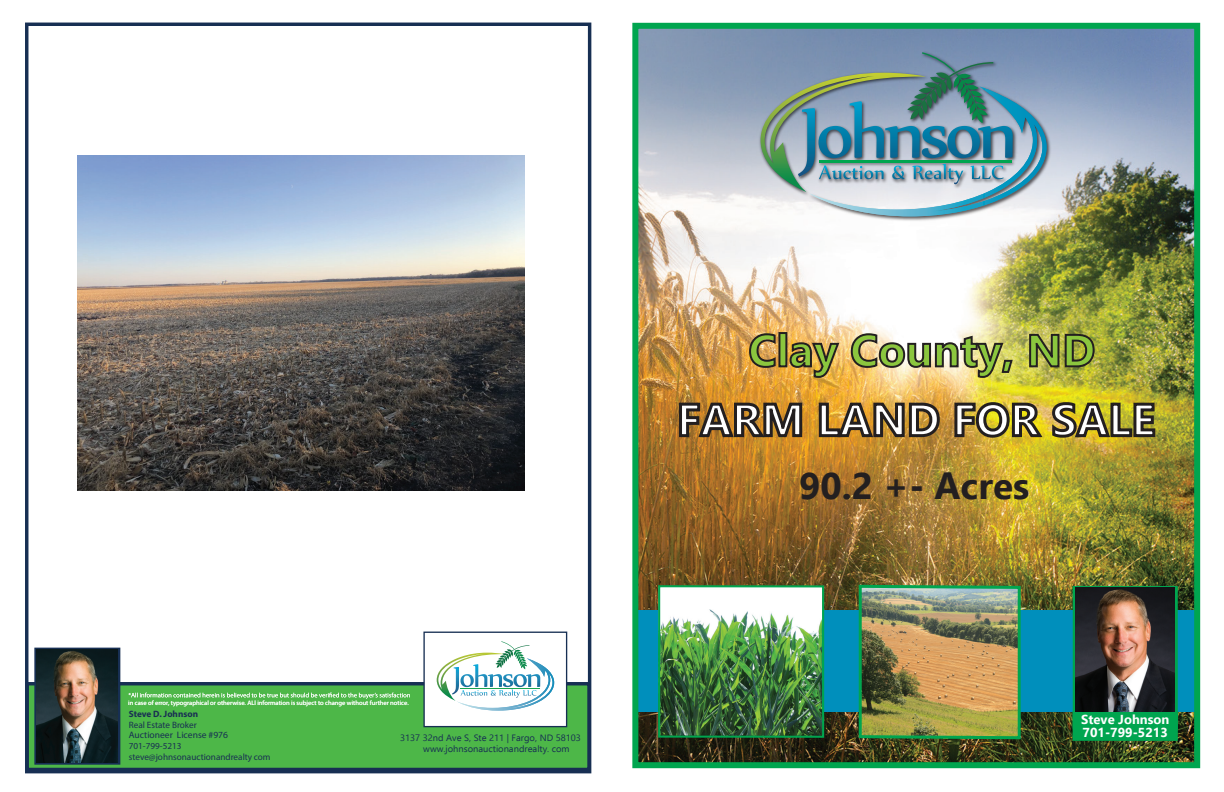
<style>
.page{position:relative;width:1224px;height:792px;background:#fff}
.page>*{position:absolute;margin:0;border:0;box-sizing:border-box;transform-origin:0 0}
.t1{font:700 45px "Ebrima";color:#fff}
.t2{font:700 45px "Ebrima";color:#8bc63e}
.t3{font:700 37px "Ebrima";color:#231f20}
.t4{font:700 13px/13px "Ebrima";color:#fff}
.t5{font:9.4px "Myriad Pro";color:#172f53}
.t6{font:9.2px/11px "Ebrima";color:#172f53}
.t7{font:9.2px/11px "Myriad Pro";color:#192f53}
.t8{font:700 9.2px "Myriad Pro";color:#192f53}
.t9{font:6.4px "Myriad Pro";color:#fff}
</style>
<div class="page">
<div style="left:25px;top:682px;width:566px;height:89px;background:#4db748;border:3px solid #172f53"></div>
<div style="left:423px;top:632px;width:144px;height:95px;background:#fff;border:1px solid #172f53"></div>
<div style="left:25px;top:23px;width:566px;height:750px;border:3px solid #172f53"></div>
<svg style="left:437px;top:641px;width:117px;height:70px"></svg>
<svg style="left:128px;top:693px;width:282px;height:6px"></svg>
<div style="left:34px;top:648px;width:86px;height:117px;border:3px solid #172f53"></div>
<img style="left:36px;top:650px;width:82px;height:113px">
<img style="left:78px;top:156px;width:446px;height:335px">
<img style="left:639px;top:30px;width:554px;height:731px">
<svg style="left:748px;top:332px;width:29px;height:37px"></svg>
<div style="left:778px;top:332px;width:9px;height:35px;border:2px solid #231f20"></div>
<svg style="left:789px;top:341px;width:52px;height:38px;background:#b98f46"></svg>
<img style="left:850px;top:332px;width:164px;height:47px">
<svg style="left:1028px;top:332px;width:68px;height:37px;background:#8c8d3e"></svg>
<svg style="left:678px;top:400px;width:126px;height:40px;background:#875f26"></svg>
<svg style="left:817px;top:400px;width:124px;height:40px;background:#98712e"></svg>
<img style="left:953px;top:400px;width:204px;height:40px">
<div style="left:635px;top:610px;width:562px;height:102px;background:#008fbc"></div>
<img style="left:758px;top:49px;width:294px;height:173px">
<img style="left:761px;top:52px;width:286px;height:164px">
<img style="left:661px;top:588px;width:160px;height:147px">
<div style="left:1073px;top:586px;width:105px;height:143px;border:3px solid #00a54f"></div>
<div style="left:658px;top:585px;width:166px;height:153px;border:2px solid #00a54f"></div>
<img style="left:857px;top:583px;width:165px;height:158px">
<div style="left:1073px;top:711px;width:105px;height:30px;background:#00a54f;border:3px solid #00a54f"></div>
<img style="left:1075px;top:588px;width:100px;height:123px">
<div style="left:632px;top:23px;width:568px;height:745px;border:6px solid #00a54f"></div>
<p class="t9" style="left:128px;top:699px;width:282px">in case of error, typographical or otherwise. ALl information is subject to change without further notice.</p>
<h3 class="t8" style="left:129px;top:708px;width:71px">Steve D. Johnson</h3>
<h3 class="t7" style="left:129px;top:719px;width:70px">Real Estate Broker</h3>
<h3 class="t7" style="left:129px;top:740px;width:143px">701-799-5213 steve@johnsonauctionandrealty com</h3>
<h3 class="t5" style="left:129px;top:729px;width:101px">Auctioneer License #976</h3>
<h3 class="t6" style="left:423px;top:732px;width:159px;text-indent:-23px">3137 32nd Ave S, Ste 211 | Fargo, ND 58103 www.johnsonauctionandrealty. com</h3>
<h1 class="t2" style="left:748px;top:315px;width:348px">Clay County, ND</h1>
<h1 class="t1" style="left:677px;top:384px;width:480px">FARM LAND FOR SALE</h1>
<h2 class="t3" style="left:799px;top:457px;width:232px">90.2 +- Acres</h2>
<h3 class="t4" style="left:1081px;top:712px;width:90px">Steve Johnson<br>701-799-5213</h3>
</div>
